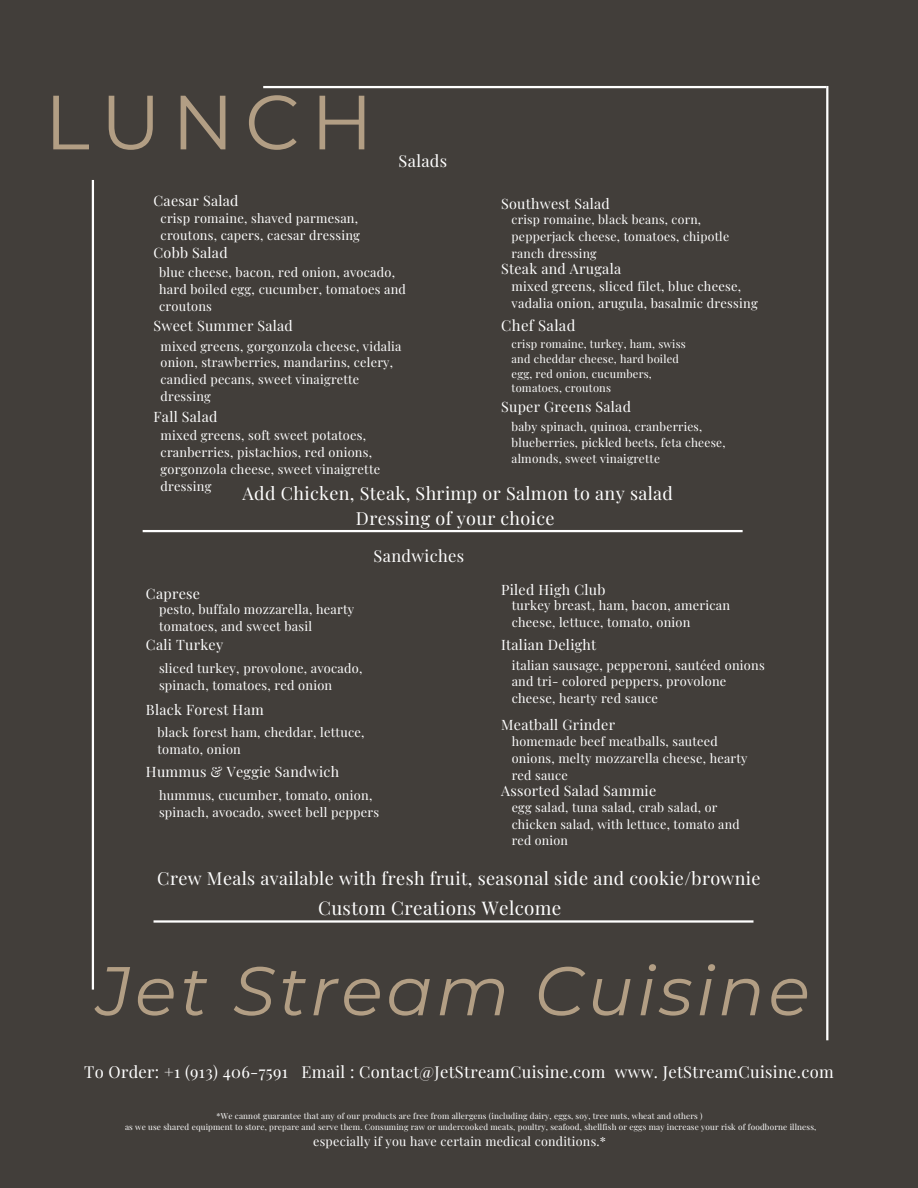
<style>
.page{position:relative;width:918px;height:1188px;background:#423e3a}
.page>*{position:absolute;margin:0;border:0;box-sizing:border-box;transform-origin:0 0}
.t1{font:76.65px "Montserrat";letter-spacing:.14em;color:#b29e84}
.t2{font:italic 68.85px "Montserrat";letter-spacing:.05em;color:#b29e84}
.t3{font:18.75px "Playfair Display";letter-spacing:.02em;color:#fff}
.t4{font:18px/24.8px "Playfair Display";letter-spacing:.02em;color:#fff;text-align:center}
.t5{font:16.5px "Playfair Display";letter-spacing:.02em;color:#fff}
.t6{font:15px "Playfair Display";letter-spacing:.02em;color:#fff}
.t7{font:14.25px "Playfair Display";letter-spacing:.02em;color:#fff}
.t8{font:12.75px/16.8px "Playfair Display";letter-spacing:.02em;color:#fff}
.t9{font:12.6px/16.8px "Playfair Display";letter-spacing:.02em;color:#fff}
.t10{font:12.45px/16.8px "Playfair Display";letter-spacing:.02em;color:#fff}
.t11{font:12.3px/16.8px "Playfair Display";letter-spacing:.02em;color:#fff}
.t12{font:11.85px/15.8px "Playfair Display";letter-spacing:.02em;color:#fff}
.t13{font:11.1px/14.7px "Playfair Display";letter-spacing:.02em;color:#fff}
.t14{font:8.25px "Playfair Display";letter-spacing:.02em;color:#fff}
</style>
<div class="page">
<hr style="left:263px;top:86px;width:563px;height:2px;background:#fff">
<hr style="left:92px;top:180px;width:2px;height:810px;background:#fff">
<hr style="left:143px;top:530px;width:600px;height:2px;background:#fff">
<hr style="left:826px;top:86px;width:2px;height:954px;background:#fff">
<hr style="left:154px;top:920px;width:600px;height:3px;background:#fff">
<h5 class="t1" style="left:45px;top:75px;width:330px">LUNCH</h5>
<h1 class="t5" style="left:399px;top:149px;width:50px">Salads</h1>
<h5 class="t7" style="left:154px;top:190px;width:86px">Caesar Salad</h5>
<h5 class="t7" style="left:501px;top:193px;width:110px">Southwest Salad</h5>
<h6 class="t7" style="left:154px;top:243px;width:76px">Cobb Salad</h6>
<h4 class="t8" style="left:161px;top:210px;width:201px">crisp romaine, shaved parmesan, croutons, capers, caesar dressing</h4>
<h6 class="t11" style="left:512px;top:211px;width:219px">crisp romaine, black beans, corn, pepperjack cheese, tomatoes, chipotle ranch dressing</h6>
<p class="t8" style="left:159px;top:263px;width:249px">blue cheese, bacon, red onion, avocado, hard boiled egg, cucumber, tomatoes and croutons</p>
<h5 class="t7" style="left:501px;top:258px;width:122px">Steak and Arugala</h5>
<h4 class="t8" style="left:512px;top:277px;width:248px">mixed greens, sliced filet, blue cheese, vadalia onion, arugula, basalmic dressing</h4>
<h6 class="t6" style="left:501px;top:315px;width:76px">Chef Salad</h6>
<h6 class="t13" style="left:512px;top:337px;width:176px">crisp romaine, turkey, ham, swiss and cheddar cheese, hard boiled egg, red onion, cucumbers, tomatoes, croutons</h6>
<h5 class="t7" style="left:154px;top:316px;width:141px">Sweet Summer Salad</h5>
<h5 class="t9" style="left:161px;top:337px;width:242px">mixed greens, gorgonzola cheese, vidalia onion, strawberries, mandarins, celery, candied pecans, sweet vinaigrette dressing</h5>
<h6 class="t7" style="left:501px;top:397px;width:131px">Super Greens Salad</h6>
<h6 class="t7" style="left:154px;top:407px;width:65px">Fall Salad</h6>
<h5 class="t12" style="left:512px;top:418px;width:215px">baby spinach, quinoa, cranberries, blueberries, pickled beets, feta cheese, almonds, sweet vinaigrette</h5>
<h3 class="t8" style="left:161px;top:426px;width:221px">mixed greens, soft sweet potatoes, cranberries, pistachios, red onions, gorgonzola cheese, sweet vinaigrette dressing</h3>
<h6 class="t4" style="left:243px;top:480px;width:432px">Add Chicken, Steak, Shrimp or Salmon to any salad<br>Dressing of your choice</h6>
<h5 class="t7" style="left:146px;top:584px;width:56px">Caprese</h5>
<h5 class="t8" style="left:159px;top:600px;width:197px">pesto, buffalo mozzarella, hearty tomatoes, and sweet basil</h5>
<h6 class="t7" style="left:146px;top:635px;width:79px">Cali Turkey</h6>
<h6 class="t8" style="left:159px;top:660px;width:205px">sliced turkey, provolone, avocado, spinach, tomatoes, red onion</h6>
<h6 class="t7" style="left:146px;top:699px;width:119px">Black Forest Ham</h6>
<h4 class="t5" style="left:374px;top:544px;width:92px">Sandwiches</h4>
<h5 class="t7" style="left:501px;top:580px;width:106px">Piled High Club</h5>
<h5 class="t8" style="left:512px;top:597px;width:220px">turkey breast, ham, bacon, american cheese, lettuce, tomato, onion</h5>
<h5 class="t7" style="left:501px;top:634px;width:97px">Italian Delight</h5>
<h6 class="t8" style="left:512px;top:656px;width:255px">italian sausage, pepperoni, sautéed onions and tri- colored peppers, provolone cheese, hearty red sauce</h6>
<h6 class="t7" style="left:501px;top:714px;width:115px">Meatball Grinder</h6>
<h3 class="t9" style="left:512px;top:732px;width:237px">homemade beef meatballs, sauteed onions, melty mozzarella cheese, hearty</h3>
<h6 class="t8" style="left:158px;top:723px;width:209px">black forest ham, cheddar, lettuce, tomato, onion</h6>
<h3 class="t7" style="left:146px;top:761px;width:195px">Hummus &amp; Veggie Sandwich</h3>
<h3 class="t9" style="left:512px;top:766px;width:58px">red sauce</h3>
<h2 class="t8" style="left:159px;top:787px;width:222px">hummus, cucumber, tomato, onion, spinach, avocado, sweet bell peppers</h2>
<h4 class="t7" style="left:501px;top:781px;width:157px">Assorted Salad Sammie</h4>
<p class="t10" style="left:512px;top:798px;width:229px">egg salad, tuna salad, crab salad, or chicken salad, with lettuce, tomato and red onion</p>
<p class="t4" style="left:157px;top:865px;width:605px">Crew Meals available with fresh fruit, seasonal side and cookie/brownie</p>
<h6 class="t3" style="left:318px;top:895px;width:245px">Custom Creations Welcome</h6>
<h5 class="t2" style="left:97px;top:949px;width:715px">Jet Stream Cuisine</h5>
<p class="t5" style="left:84px;top:1060px;width:751px">To Order: +1 (913) 406-7591 Email : Contact@JetStreamCuisine.com www. JetStreamCuisine.com</p>
<h5 class="t14" style="left:217px;top:1110px;width:488px">*We cannot guarantee that any of our products are free from allergens (including dairy, eggs, soy, tree nuts, wheat and others )</h5>
<h5 class="t14" style="left:125px;top:1122px;width:693px">as we use shared equipment to store, prepare and serve them. Consuming raw or undercooked meats, poultry, seafood, shellfish or eggs may increase your risk of foodborne illness,</h5>
<h6 class="t10" style="left:313px;top:1133px;width:294px">especially if you have certain medical conditions.*</h6>
</div>
